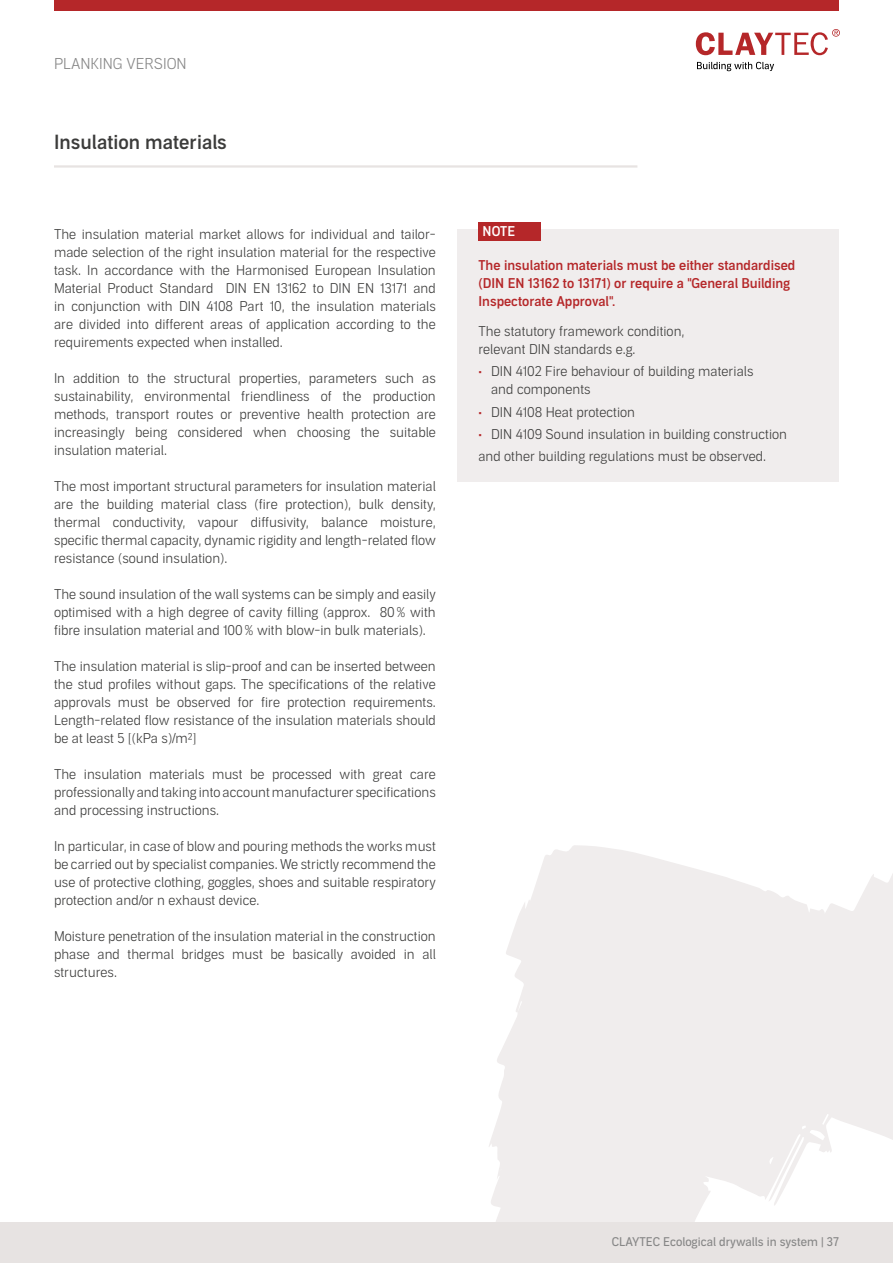
<style>
.page{position:relative;width:893px;height:1263px;background:#fff}
.page>*{position:absolute;margin:0;border:0;box-sizing:border-box;transform-origin:0 0}
.t1{font:500 19.5px "Aago";color:#3c3c3b}
.t2{font:300 15px "Aago";color:#878787}
.t3{font:300 13.5px/18px "Aago";color:#3c3c3b;text-align:justify}
.t4{font:500 13.5px/18px "Aago";color:#b52729}
.t5{font:500 13.5px "Aago";color:#fff}
.t6{font:12px "Aago";color:#878787}
.s1{font-family:"Aago Bl";font-weight:400;font-size:10.5px;color:#b52729}
</style>
<div class="page">
<div style="left:54px;top:0;width:785px;height:11px;background:#b52729"></div>
<svg style="left:696px;top:29px;width:144px;height:26px"></svg>
<svg style="left:697px;top:62px;width:77px;height:9px"></svg>
<div style="left:457px;top:229px;width:382px;height:253px;background:#f0eded"></div>
<div style="left:478px;top:222px;width:62px;height:18px;background:#b52729"></div>
<hr style="left:54px;top:165px;width:583px;height:3px;background:#e7e3e2">
<svg style="left:489px;top:845px;width:404px;height:377px;fill:#f0eded"></svg>
<div style="left:0;top:1222px;width:893px;height:41px;background:#e7e3e2"></div>
<p class="t2" style="left:54px;top:55px;width:134px">PLANKING VERSION</p>
<h1 class="t1" style="left:54px;top:131px;width:174px">Insulation materials</h1>
<p class="t3" style="left:54px;top:225px;width:383px">The insulation material market allows for individual and tailor&shy;made selection of the right insulation material for the respective task. In accordance with the Harmonised European Insulation Material Product Standard DIN EN 13162 to DIN EN 13171 and in conjunction with DIN 4108 Part 10, the insulation materials are divided into different areas of application according to the requirements expected when installed.</p>
<p class="t3" style="left:54px;top:369px;width:383px">In addition to the structural properties, parameters such as sustainability, environmental friendliness of the production methods, transport routes or preventive health protection are increasingly being considered when choosing the suitable insulation material.</p>
<p class="t3" style="left:54px;top:477px;width:383px">The most important structural parameters for insulation material are the building material class (fire protection), bulk density, thermal conductivity, vapour diffusivity, balance moisture, specific thermal capacity, dynamic rigidity and length-related flow resistance (sound insulation).</p>
<p class="t3" style="left:54px;top:585px;width:383px">The sound insulation of the wall systems can be simply and easily optimised with a high degree of cavity filling (approx. 80% with fibre insulation material and 100% with blow-in bulk materials).</p>
<p class="t3" style="left:54px;top:657px;width:383px">The insulation material is slip-proof and can be inserted between the stud profiles without gaps. The specifications of the relative approvals must be observed for fire protection requirements.<br>Length-related flow resistance of the insulation materials should be at least 5 [(kPa s)/m2]</p>
<p class="t3" style="left:54px;top:765px;width:383px">The insulation materials must be processed with great care professionally and taking into account manufacturer specifications and processing instructions.</p>
<p class="t3" style="left:54px;top:837px;width:383px">In particular, in case of blow and pouring methods the works must be carried out by specialist companies. We strictly recommend the use of protective clothing, goggles, shoes and suitable respiratory protection and/or n exhaust device.</p>
<p class="t3" style="left:54px;top:927px;width:383px">Moisture penetration of the insulation material in the construction phase and thermal bridges must be basically avoided in all structures.</p>
<p class="t5" style="left:483px;top:224px;width:34px">NOTE</p>
<p class="t4" style="left:478px;top:257px;width:318px">The insulation materials must be either standardised (DIN EN 13162 to 13171) or require a "General Building<br>Inspectorate Approval".</p>
<p class="t3" style="left:478px;top:323px;width:208px">The statutory framework condition, relevant DIN standards e.g.</p>
<p class="t3" style="left:491px;top:363px;width:264px;text-indent:-13px"><span class="s1">•</span> DIN 4102 Fire behaviour of building materials and components</p>
<p class="t3" style="left:478px;top:403px;width:158px"><span class="s1">•</span> DIN 4108 Heat protection</p>
<p class="t3" style="left:478px;top:423px;width:310px;line-height:22.2px"><span class="s1">•</span> DIN 4109 Sound insulation in building construction and other building regulations must be observed.</p>
<p class="t6" style="left:612px;top:1235px;width:229px">CLAYTEC Ecological drywalls in system | 37</p>
</div>
